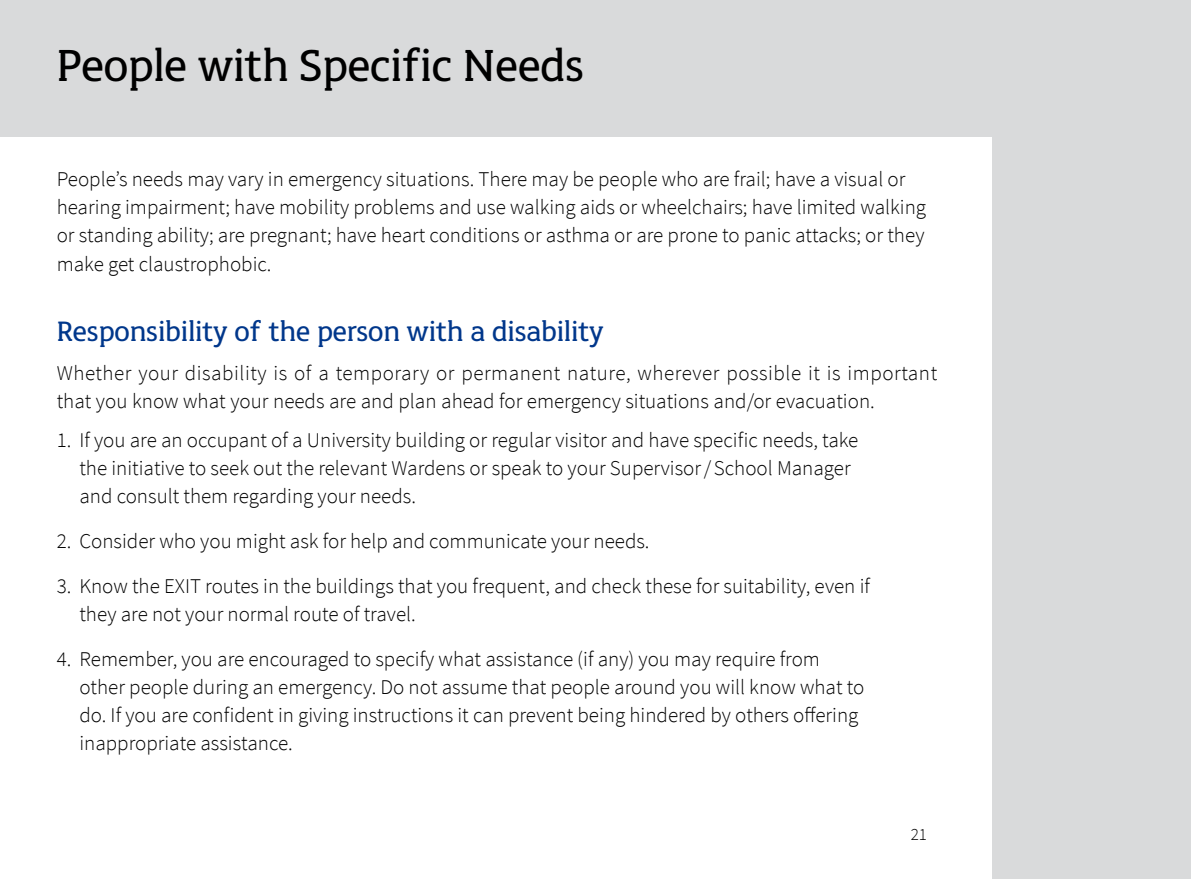
<style>
.page{position:relative;width:1191px;height:879px;background:#fff}
.page>*{position:absolute;margin:0;border:0;box-sizing:border-box;transform-origin:0 0}
.t1{font:48px "UWA";color:#000}
.t2{font:30px "UWA";color:#00378b}
.t3{font:300 21px/28px "Source Sans Pro";color:#000}
.t4{font:300 17px "Source Sans Pro";color:#000}
</style>
<div class="page">
<div style="left:0;top:0;width:992px;height:136px;background:#d9dadb"></div>
<div style="left:992px;top:0;width:199px;height:879px;background:#d9dadb"></div>
<h1 class="t1" style="left:57px;top:40px;width:529px">People with Specific Needs</h1>
<p class="t3" style="left:57px;top:165px;width:871px">People’s needs may vary in emergency situations. There may be people who are frail; have a visual or hearing impairment; have mobility problems and use walking aids or wheelchairs; have limited walking or standing ability; are pregnant; have heart conditions or asthma or are prone to panic attacks; or they make get claustrophobic.</p>
<h2 class="t2" style="left:57px;top:315px;width:548px">Responsibility of the person with a disability</h2>
<p class="t3" style="left:57px;top:359px;width:882px">Whether your disability is of a temporary or permanent nature, wherever possible it is important that you know what your needs are and plan ahead for emergency situations and/or evacuation.</p>
<p class="t3" style="left:79px;top:426px;width:780px;text-indent:-23px">1. If you are an occupant of a University building or regular visitor and have specific needs, take the initiative to seek out the relevant Wardens or speak to your Supervisor/School Manager and consult them regarding your needs.</p>
<p class="t3" style="left:57px;top:527px;width:594px">2. Consider who you might ask for help and communicate your needs.</p>
<p class="t3" style="left:79px;top:572px;width:792px;text-indent:-23px">3. Know the EXIT routes in the buildings that you frequent, and check these for suitability, even if they are not your normal route of travel.</p>
<p class="t3" style="left:79px;top:645px;width:786px;text-indent:-23px">4. Remember, you are encouraged to specify what assistance (if any) you may require from other people during an emergency. Do not assume that people around you will know what to do. If you are confident in giving instructions it can prevent being hindered by others offering inappropriate assistance.</p>
<p class="t4" style="left:910px;top:824px;width:18px">21</p>
</div>
